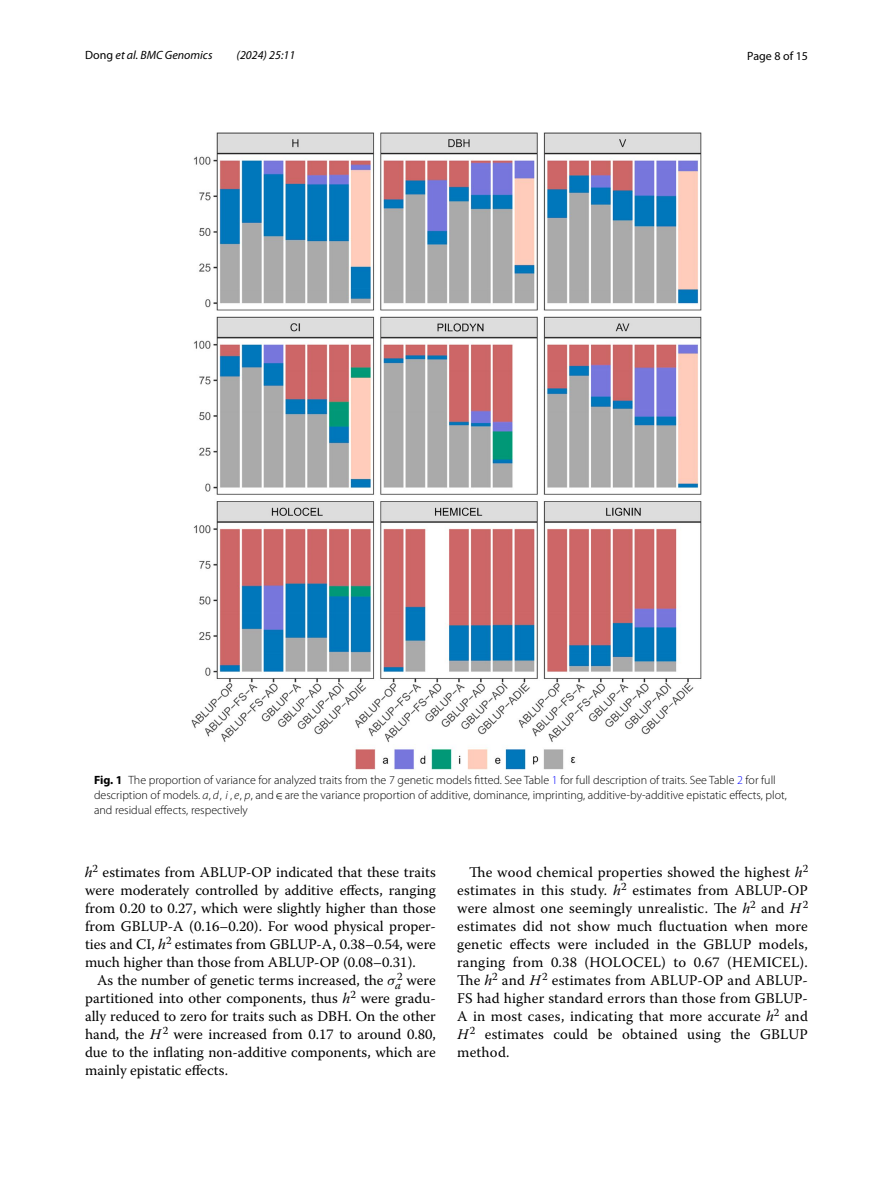
<style>
.page{position:relative;width:893px;height:1187px;background:#fff}
.page>*{position:absolute;margin:0;border:0;box-sizing:border-box;transform-origin:0 0}
.t1{font:14.7px/18px "Warnock Pro";color:#000;text-align:justify}
.t2{font:300 12px/15px "Myriad Pro";color:#000}
.t3{font:italic 12px "Myriad Pro";color:#000}
.t4{font:12px "Myriad Pro";color:#000}
.s1{font-style:normal}
.s2{font-weight:700}
.s3{color:#00f}
.s4{font-family:"Myriad Pro Light It 16";font-weight:400}
.s5{font-family:"Myriad Pro Light It 17";font-weight:400}
.s6{font-family:"Myriad Pro Light It 18";font-weight:400}
.s7{font-family:"Myriad Pro Light It 19";font-weight:400}
.s8{font-family:"Myriad Pro Light It 20";font-weight:400}
.s9{font-family:"MTSYN30";font-weight:400}
.s10{font-family:"Warnock Pro It 114"}
.s11{font-family:"Warnock Pro It 120"}
.s12{font-family:"MTMI46"}
.s13{font-family:"Warnock Pro It 109"}
.s14{font-family:"Warnock Pro It 110"}
.s15{font-family:"Warnock Pro It 111"}
.s16{font-family:"Warnock Pro It 112"}
.s17{font-family:"Warnock Pro It 113"}
.s18{font-family:"Warnock Pro It 115"}
.s19{font-family:"Warnock Pro It 116"}
.s20{font-family:"Warnock Pro It 117"}
.s21{font-family:"Warnock Pro It 118"}
.s22{font-family:"Warnock Pro It 119"}
</style>
<div class="page">
<img style="left:191px;top:133px;width:511px;height:636px">
<p class="t3" style="left:85px;top:48px;width:129px"><span class="s1">Dong</span> et al. BMC Genomics</p>
<p class="t3" style="left:237px;top:48px;width:60px">(2024) 25:11</p>
<p class="t4" style="left:747px;top:48px;width:62px">Page 8 of 15</p>
<p class="t2" style="left:94px;top:773px;width:694px"><span class="s2">Fig. 1</span> The proportion of variance for analyzed traits from the 7 genetic models fitted. See Table <span class="s3">1</span> for full description of traits. See Table <span class="s3">2</span> for full description of models. <span class="s4">a</span>, <span class="s5">d</span>, <span class="s6">i</span> , <span class="s7">e</span>, <span class="s8">p</span>, and<span class="s9">∈</span> are the variance proportion of additive, dominance, imprinting, additive-by-additive epistatic effects, plot, and residual effects, respectively</p>
<p class="t1" style="left:85px;top:863px;width:353px"><span class="s10">h</span><sup>2</sup> estimates from ABLUP-OP indicated that these traits</p>
<p class="t1" style="left:85px;top:881px;width:352px">were moderately controlled by additive effects, ranging</p>
<p class="t1" style="left:85px;top:899px;width:352px">from 0.20 to 0.27, which were slightly higher than those</p>
<p class="t1" style="left:85px;top:917px;width:352px">from GBLUP-A (0.16–0.20). For wood physical proper-</p>
<p class="t1" style="left:85px;top:935px;width:352px">ties and CI, <span class="s11">h</span><sup>2</sup> estimates from GBLUP-A, 0.38–0.54, were</p>
<p class="t1" style="left:85px;top:953px;width:332px">much higher than those from ABLUP-OP (0.08–0.31).</p>
<p class="t1" style="left:97px;top:971px;width:307px">As the number of genetic terms increased, the <span class="s12">σ</span> <sup>2</sup></p>
<p class="t1" style="left:85px;top:971px;width:352px;text-indent:310px"><sub>a</sub> were partitioned into other components, thus <span class="s13">h</span><sup>2</sup> were gradu&shy;ally reduced to zero for traits such as DBH. On the other hand, the <span class="s14">H</span><sup>2</sup> were increased from 0.17 to around 0.80, due to the inflating non-additive components, which are mainly epistatic effects.</p>
<p class="t1" style="left:457px;top:863px;width:353px;text-indent:12px">The wood chemical properties showed the highest <span class="s15">h</span><sup>2 </sup>estimates in this study. <span class="s16">h</span><sup>2</sup> estimates from ABLUP-OP were almost one seemingly unrealistic. The <span class="s17">h</span><sup>2</sup> and <span class="s18">H</span><sup>2 </sup>estimates did not show much fluctuation when more genetic effects were included in the GBLUP models, ranging from 0.38 (HOLOCEL) to 0.67 (HEMICEL).<br>The <span class="s19">h</span><sup>2</sup> and <span class="s20">H</span><sup>2</sup> estimates from ABLUP-OP and ABLUP-FS had higher standard errors than those from GBLUP-A in most cases, indicating that more accurate <span class="s21">h</span><sup>2</sup> and <span class="s22">H</span><sup>2</sup> estimates could be obtained using the GBLUP method.</p>
</div>
